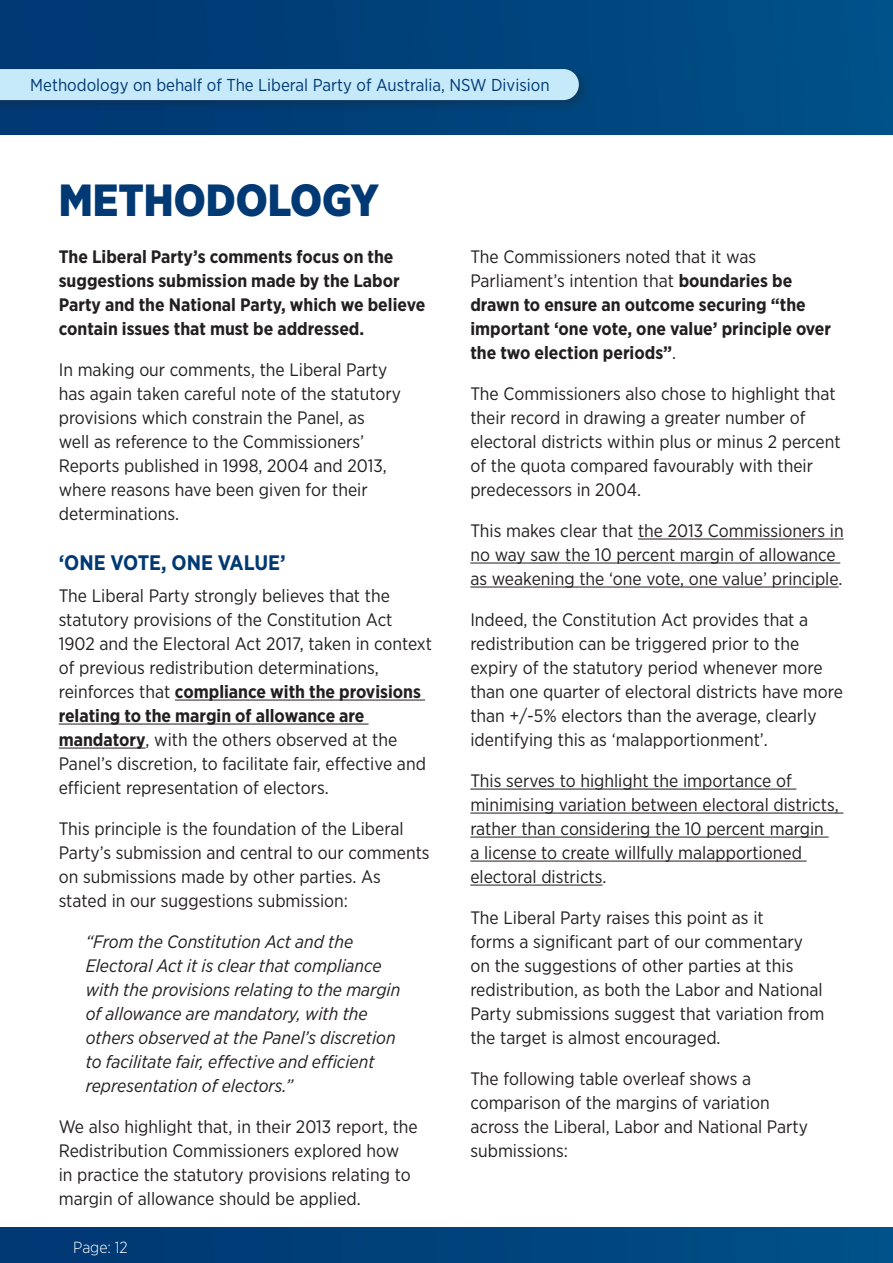
<style>
.page{position:relative;width:893px;height:1263px;background:#fff}
.page>*{position:absolute;margin:0;border:0;box-sizing:border-box;transform-origin:0 0}
.t1{font:900 45px "Gotham Narrow";color:#013974}
.t2{font:700 21px "Gotham Narrow";color:#013974}
.t3{font:18px/24px "Gotham Narrow";color:#231f20}
.t4{font:700 18px/24px "Gotham Narrow";color:#231f20}
.t5{font:italic 18px/24px "Gotham Narrow";color:#231f20}
.t6{font:17.25px "Gotham Narrow";color:#013974}
.t7{font:300 16.05px "Gotham Narrow";color:#fff}
.s1{font-weight:700}
.s2{font-weight:400}
</style>
<div class="page">
<div style="left:0;top:0;width:893px;height:135px;background:linear-gradient(to right,#003671,#005087)"></div>
<div style="left:0;top:65px;width:591px;height:48px;background:#231f20;opacity:.3"></div>
<div style="left:0;top:69px;width:579px;height:31px;background:#c6eafa"></div>
<div style="left:0;top:1227px;width:893px;height:36px;background:linear-gradient(to right,#003671,#005087)"></div>
<hr style="left:175px;top:700px;width:250px;height:1px;background:#231f20">
<hr style="left:59px;top:724px;width:310px;height:1px;background:#231f20">
<hr style="left:59px;top:748px;width:86px;height:1px;background:#231f20">
<hr style="left:638px;top:539px;width:206px;height:1px;background:#231f20">
<hr style="left:470px;top:563px;width:370px;height:1px;background:#231f20">
<hr style="left:470px;top:587px;width:368px;height:1px;background:#231f20">
<hr style="left:470px;top:789px;width:326px;height:1px;background:#231f20">
<hr style="left:470px;top:813px;width:373px;height:1px;background:#231f20">
<hr style="left:470px;top:837px;width:359px;height:1px;background:#231f20">
<hr style="left:470px;top:861px;width:337px;height:1px;background:#231f20">
<hr style="left:470px;top:885px;width:133px;height:1px;background:#231f20">
<p class="t6" style="left:30px;top:75px;width:521px">Methodology on behalf of The Liberal Party of Australia, NSW Division</p>
<h1 class="t1" style="left:59px;top:171px;width:322px">METHODOLOGY</h1>
<p class="t4" style="left:59px;top:245px;width:368px">The Liberal Party’s comments focus on the suggestions submission made by the Labor Party and the National Party, which we believe contain issues that must be addressed.</p>
<p class="t3" style="left:59px;top:357px;width:344px">In making our comments, the Liberal Party has again taken careful note of the statutory provisions which constrain the Panel, as<br>well as reference to the Commissioners’ Reports published in 1998, 2004 and 2013, where reasons have been given for their determinations.</p>
<p class="t2" style="left:59px;top:549px;width:228px">‘ONE VOTE, ONE VALUE’</p>
<p class="t3" style="left:59px;top:583px;width:375px">The Liberal Party strongly believes that the statutory provisions of the Constitution Act 1902 and the Electoral Act 2017, taken in context of previous redistribution determinations, reinforces that <span class="s1">compliance with the provisions relating to the margin of allowance are mandatory</span>, with the others observed at the Panel’s discretion, to facilitate fair, effective and efficient representation of electors.</p>
<p class="t3" style="left:59px;top:816px;width:372px">This principle is the foundation of the Liberal Party’s submission and central to our comments on submissions made by other parties. As stated in our suggestions submission:</p>
<p class="t5" style="left:86px;top:929px;width:316px">“From the Constitution Act and the Electoral Act it is clear that compliance with the provisions relating to the margin of allowance are mandatory, with the others observed at the Panel’s discretion to facilitate fair, effective and efficient representation of electors.”</p>
<p class="t3" style="left:59px;top:1114px;width:361px">We also highlight that, in their 2013 report, the Redistribution Commissioners explored how<br>in practice the statutory provisions relating to margin of allowance should be applied.</p>
<p class="t7" style="left:73px;top:1237px;width:56px">Page: 12</p>
<p class="t4" style="left:470px;top:245px;width:362px"><span class="s2">The Commissioners noted that it was Parliament’s intention that</span> boundaries be drawn to ensure an outcome securing “the important ‘one vote, one value’ principle over the two election periods”<span class="s2">.</span></p>
<p class="t3" style="left:470px;top:381px;width:372px">The Commissioners also chose to highlight that their record in drawing a greater number of electoral districts within plus or minus 2 percent of the quota compared favourably with their predecessors in 2004.</p>
<p class="t3" style="left:470px;top:518px;width:375px">This makes clear that the 2013 Commissioners in no way saw the 10 percent margin of allowance as weakening the ‘one vote, one value’ principle.</p>
<p class="t3" style="left:470px;top:607px;width:374px">Indeed, the Constitution Act provides that a redistribution can be triggered prior to the expiry of the statutory period whenever more than one quarter of electoral districts have more than +/-5% electors than the average, clearly identifying this as ‘malapportionment’.</p>
<p class="t3" style="left:470px;top:768px;width:370px">This serves to highlight the importance of minimising variation between electoral districts, rather than considering the 10 percent margin<br>a license to create willfully malapportioned electoral districts.</p>
<p class="t3" style="left:470px;top:905px;width:356px">The Liberal Party raises this point as it<br>forms a significant part of our commentary on the suggestions of other parties at this redistribution, as both the Labor and National Party submissions suggest that variation from the target is almost encouraged.</p>
<p class="t3" style="left:470px;top:1066px;width:339px">The following table overleaf shows a comparison of the margins of variation across the Liberal, Labor and National Party submissions:</p>
</div>
